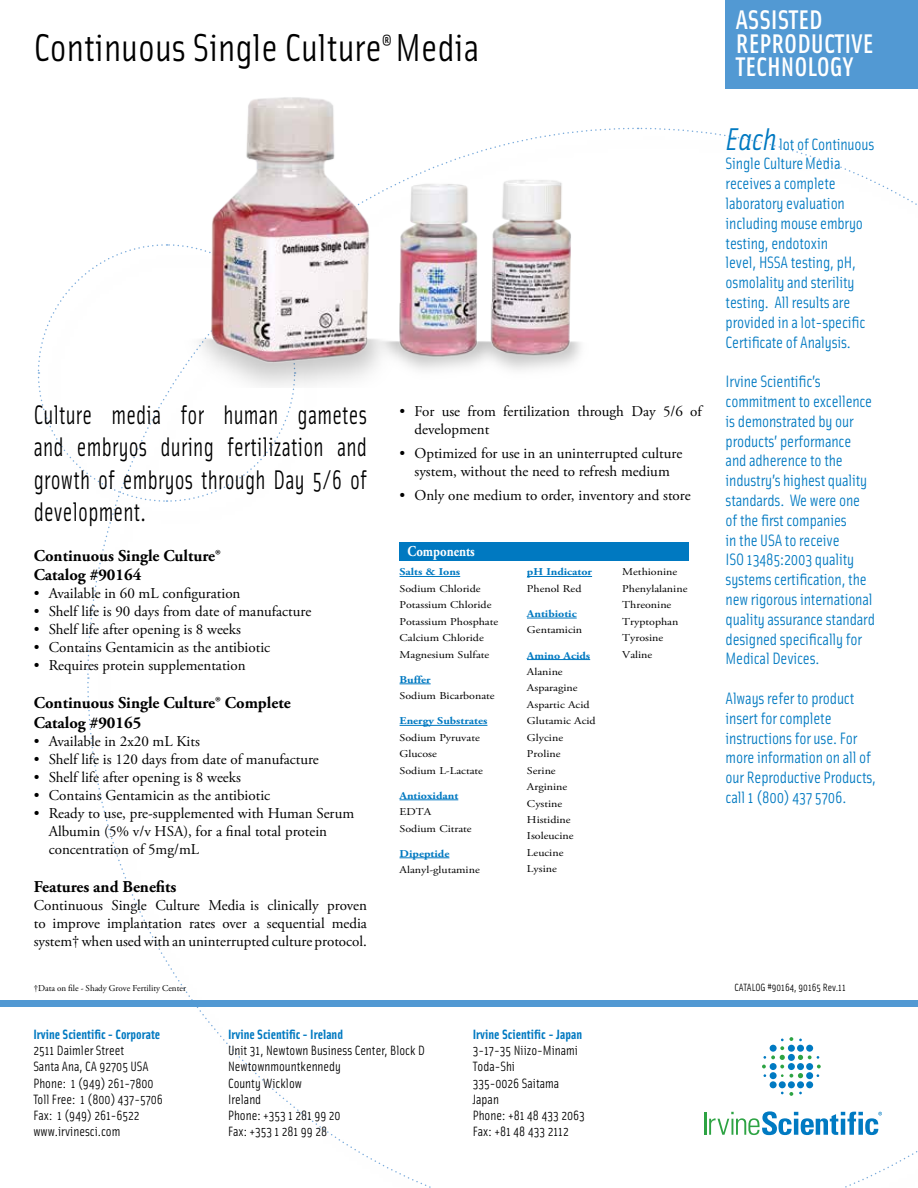
<style>
.page{position:relative;width:918px;height:1188px;background:#fff}
.page>*{position:absolute;margin:0;border:0;box-sizing:border-box;transform-origin:0 0}
.t1{font:39px "Solex";color:#000}
.t2{font:27px/32.4px "Solex";letter-spacing:.01em;color:#000;text-align:justify;scale:.85 1}
.t3{font:500 27px/23.4px "Solex";color:#fff}
.t4{font:16.5px/19.8px "Solex";letter-spacing:-.01em;color:#0079c1}
.t5{font:700 16.5px/19.8px "Adobe Garamond Pro";color:#000}
.t6{font:15px/18px "Adobe Garamond Pro";color:#000}
.t7{font:700 15px "Adobe Garamond Pro";color:#fff;scale:.85 1}
.t8{font:13.5px/16.2px "Solex";color:#000}
.t9{font:700 13.5px "Solex";color:#0079c1}
.t10{font:10.5px/16.5px "Adobe Garamond Pro";color:#000;scale:1.15 1}
.t11{font:700 10.5px "Adobe Garamond Pro";color:#0079c1;scale:1.15 1}
.t12{font:10.5px "Solex";color:#000}
.t13{font:9px "Adobe Garamond Pro";color:#000}
.s1{font-style:italic;font-size:31.5px}
</style>
<div class="page">
<svg style="left:86px;top:682px;width:551px;height:506px"></svg>
<svg style="left:37px;top:245px;width:258px;height:257px"></svg>
<div style="left:0;top:1001px;width:918px;height:6px;background:#5299d3"></div>
<hr style="left:704px;top:1112px;width:3px;height:23px;background:#2da343">
<svg style="left:709px;top:1111px;width:173px;height:24px"></svg>
<svg style="left:781px;top:1092px;width:12px;height:4px"></svg>
<svg style="left:762px;top:1037px;width:59px;height:41px"></svg>
<div style="left:788px;top:1063px;width:7px;height:7px;background:#007ac2;border-radius:50%"></div>
<div style="left:797px;top:1063px;width:7px;height:7px;background:#007ac2;border-radius:50%"></div>
<div style="left:806px;top:1063px;width:7px;height:7px;background:#007ac2;border-radius:50%"></div>
<div style="left:770px;top:1063px;width:7px;height:7px;background:#007ac2;border-radius:50%"></div>
<div style="left:806px;top:1072px;width:7px;height:7px;background:#007ac2;border-radius:50%"></div>
<div style="left:770px;top:1072px;width:7px;height:7px;background:#007ac2;border-radius:50%"></div>
<div style="left:770px;top:1081px;width:7px;height:7px;background:#007ac2;border-radius:50%"></div>
<div style="left:779px;top:1081px;width:7px;height:7px;background:#007ac2;border-radius:50%"></div>
<div style="left:788px;top:1081px;width:7px;height:7px;background:#007ac2;border-radius:50%"></div>
<div style="left:797px;top:1081px;width:7px;height:7px;background:#007ac2;border-radius:50%"></div>
<div style="left:806px;top:1081px;width:7px;height:7px;background:#007ac2;border-radius:50%"></div>
<img style="left:154px;top:97px;width:471px;height:291px">
<div style="left:726px;top:0;width:192px;height:89px;background:#5299d3"></div>
<div style="left:400px;top:542px;width:289px;height:18px;background:#0079c1"></div>
<hr style="left:400px;top:576px;width:60px;height:1px;background:#0079c1">
<hr style="left:400px;top:684px;width:31px;height:1px;background:#0079c1">
<hr style="left:400px;top:725px;width:87px;height:1px;background:#0079c1">
<hr style="left:400px;top:800px;width:58px;height:1px;background:#0079c1">
<hr style="left:400px;top:858px;width:49px;height:1px;background:#0079c1">
<hr style="left:527px;top:576px;width:65px;height:1px;background:#0079c1">
<hr style="left:527px;top:618px;width:50px;height:1px;background:#0079c1">
<hr style="left:527px;top:659px;width:63px;height:1px;background:#0079c1">
<h1 class="t1" style="left:34px;top:22px;width:447px">Continuous Single Culture<sup>®</sup> Media</h1>
<h2 class="t2" style="left:34px;top:397px;width:394px">Culture media for human gametes and embryos during fertilization and growth of embryos through Day 5/6 of development.</h2>
<p class="t5" style="left:34px;top:546px;width:189px">Continuous Single Culture®<br>Catalog #90164</p>
<p class="t6" style="left:34px;top:585px;width:208px">• Available in 60 mL configuration</p>
<p class="t6" style="left:34px;top:603px;width:279px">• Shelf life is 90 days from date of manufacture</p>
<p class="t6" style="left:34px;top:621px;width:209px">• Shelf life after opening is 8 weeks</p>
<p class="t6" style="left:34px;top:639px;width:238px">• Contains Gentamicin as the antibiotic</p>
<p class="t6" style="left:34px;top:657px;width:213px">• Requires protein supplementation</p>
<p class="t5" style="left:34px;top:693px;width:258px">Continuous Single Culture® Complete<br>Catalog #90165</p>
<p class="t6" style="left:34px;top:733px;width:168px">• Available in 2x20 mL Kits</p>
<p class="t6" style="left:34px;top:751px;width:287px">• Shelf life is 120 days from date of manufacture</p>
<p class="t6" style="left:34px;top:769px;width:209px">• Shelf life after opening is 8 weeks</p>
<p class="t6" style="left:34px;top:787px;width:238px">• Contains Gentamicin as the antibiotic</p>
<p class="t6" style="left:49px;top:805px;width:307px;text-indent:-15px">• Ready to use, pre-supplemented with Human Serum<br>Albumin (5% v/v HSA), for a final total protein concentration of 5mg/mL</p>
<p class="t5" style="left:34px;top:877px;width:144px">Features and Benefits</p>
<p class="t6" style="left:34px;top:896px;width:335px;text-align:justify">Continuous Single Culture Media is clinically proven to improve implantation rates over a sequential media system† when used with an uninterrupted culture protocol.</p>
<p class="t6" style="left:415px;top:403px;width:289px;text-indent:-15px">• For use from fertilization through Day 5/6 of development</p>
<p class="t6" style="left:400px;top:445px;width:284px;text-align:center">• Optimized for use in an uninterrupted culture system, without the need to refresh medium</p>
<p class="t6" style="left:400px;top:487px;width:293px">• Only one medium to order, inventory and store</p>
<p class="t7" style="left:408px;top:542px;width:81px">Components</p>
<p class="t11" style="left:400px;top:566px;width:54px">Salts &amp; Ions</p>
<p class="t10" style="left:400px;top:581px;width:87px">Sodium Chloride<br>Potassium Chloride<br>Potassium Phosphate<br>Calcium Chloride<br>Magnesium Sulfate</p>
<p class="t11" style="left:400px;top:673px;width:29px">Buffer</p>
<p class="t10" style="left:400px;top:688px;width:84px">Sodium Bicarbonate</p>
<p class="t11" style="left:400px;top:715px;width:78px">Energy Substrates</p>
<p class="t10" style="left:400px;top:730px;width:74px">Sodium Pyruvate<br>Glucose<br>Sodium L-Lactate</p>
<p class="t11" style="left:400px;top:789px;width:53px">Antioxidant</p>
<p class="t10" style="left:400px;top:804px;width:64px">EDTA<br>Sodium Citrate</p>
<p class="t11" style="left:400px;top:847px;width:45px">Dipeptide</p>
<p class="t10" style="left:400px;top:862px;width:71px">Alanyl-glutamine</p>
<p class="t11" style="left:527px;top:566px;width:58px">pH Indicator</p>
<p class="t10" style="left:527px;top:581px;width:49px">Phenol Red</p>
<p class="t11" style="left:527px;top:608px;width:45px">Antibiotic</p>
<p class="t10" style="left:527px;top:622px;width:50px">Gentamicin</p>
<p class="t11" style="left:527px;top:649px;width:56px">Amino Acids</p>
<p class="t10" style="left:527px;top:664px;width:61px">Alanine<br>Asparagine<br>Aspartic Acid<br>Glutamic Acid<br>Glycine<br>Proline<br>Serine<br>Arginine<br>Cystine<br>Histidine<br>Isoleucine<br>Leucine<br>Lysine</p>
<p class="t10" style="left:622px;top:564px;width:58px">Methionine<br>Phenylalanine<br>Threonine<br>Tryptophan<br>Tyrosine<br>Valine</p>
<p class="t13" style="left:34px;top:983px;width:154px">†Data on file - Shady Grove Fertility Center</p>
<p class="t9" style="left:33px;top:1026px;width:128px">Irvine Scientific - Corporate</p>
<p class="t8" style="left:33px;top:1042px;width:131px">2511 Daimler Street<br>Santa Ana, CA 92705 USA<br>Phone: 1 (949) 261-7800<br>Toll Free: 1 (800) 437-5706<br>Fax: 1 (949) 261-6522 www.irvinesci.com</p>
<p class="t9" style="left:228px;top:1026px;width:117px">Irvine Scientific - Ireland</p>
<p class="t8" style="left:228px;top:1042px;width:198px">Unit 31, Newtown Business Center, Block D<br>Newtownmountkennedy<br>County Wicklow<br>Ireland<br>Phone: +353 1 281 99 20<br>Fax: +353 1 281 99 28</p>
<p class="t9" style="left:473px;top:1026px;width:111px">Irvine Scientific - Japan</p>
<p class="t8" style="left:473px;top:1042px;width:114px">3-17-35 Niizo-Minami<br>Toda-Shi<br>335-0026 Saitama<br>Japan<br>Phone: +81 48 433 2063<br>Fax: +81 48 433 2112</p>
<h2 class="t3" style="left:736px;top:7px;width:139px">ASSISTED<br>REPRODUCTIVE<br>TECHNOLOGY</h2>
<p class="t4" style="left:726px;top:133px;width:150px"><span class="s1">Each</span> lot of Continuous<br>Single CultureMedia receives a complete laboratory evaluation including mouse embryo testing, endotoxin<br>level, HSSA testing, pH, osmolality and sterility testing. All results are provided in a lot-specific<br>Certificate of Analysis.</p>
<p class="t4" style="left:726px;top:371px;width:151px">Irvine Scientific’s commitment to excellence is demonstrated by our products’ performance and adherence to the industry’s highest quality standards. We were one of the first companies<br>in the USA to receive<br>ISO 13485:2003 quality systems certification, the new rigorous international quality assurance standard designed specifically for<br>Medical Devices.</p>
<p class="t4" style="left:726px;top:688px;width:152px">Always refer to product insert for complete instructions for use. For more information on all of our Reproductive Products, call 1 (800) 437 5706.</p>
<p class="t12" style="left:735px;top:981px;width:113px">CATALOG #90164, 90165 Rev.11</p>
</div>
